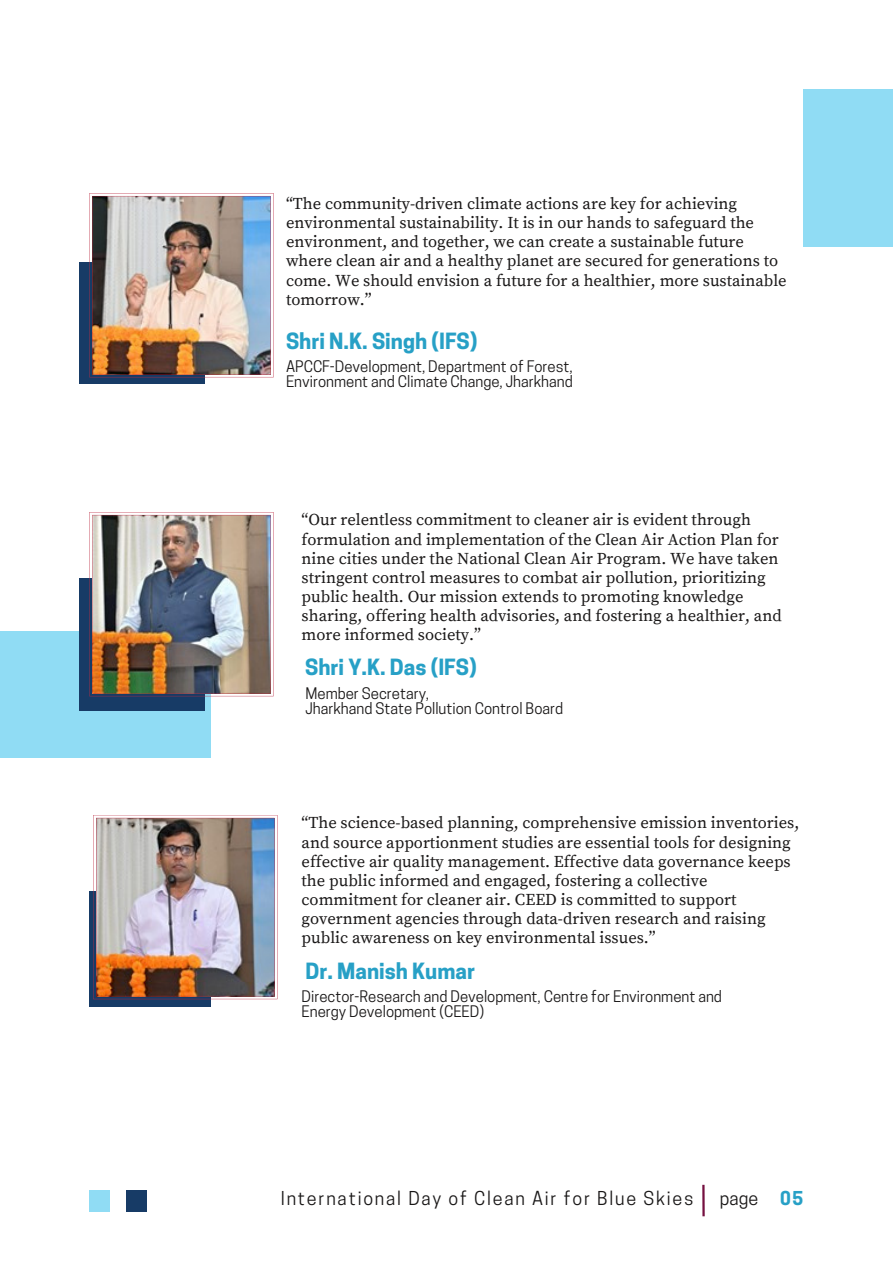
<style>
.page{position:relative;width:893px;height:1264px;background:#fff}
.page>*{position:absolute;margin:0;border:0;box-sizing:border-box;transform-origin:0 0}
.t1{font:700 21px "Cooper Hewitt";color:#27a0c6}
.t2{font:18px "Cooper Hewitt";letter-spacing:.1em;color:#191717}
.t3{font:700 18px "Cooper Hewitt";color:#27a0c6}
.t4{font:16.5px/19px "Source Serif Pro";color:#191717}
.t5{font:15px/14.5px "Cooper Hewitt";color:#191717}
</style>
<div class="page">
<hr style="left:702px;top:1184px;width:2px;height:32px;background:#751040">
<div style="left:127px;top:1189px;width:20px;height:22px;background:#173b66"></div>
<div style="left:89px;top:1189px;width:21px;height:22px;background:#90dcf4"></div>
<div style="left:79px;top:262px;width:126px;height:122px;background:#173b66"></div>
<div style="left:0;top:631px;width:211px;height:127px;background:#90dcf4"></div>
<div style="left:79px;top:577px;width:126px;height:133px;background:#173b66"></div>
<div style="left:89px;top:891px;width:122px;height:116px;background:#173b66"></div>
<div style="left:803px;top:89px;width:89px;height:157px;background:#90dcf4"></div>
<img style="left:89px;top:193px;width:184px;height:184px">
<img style="left:89px;top:512px;width:184px;height:184px">
<img style="left:93px;top:815px;width:184px;height:184px">
<p class="t4" style="left:286px;top:195px;width:502px">“The community-driven climate actions are key for achieving environmental sustainability. It is in our hands to safeguard the environment, and together, we can create a sustainable future where clean air and a healthy planet are secured for generations to come. We should envision a future for a healthier, more sustainable tomorrow.”</p>
<p class="t1" style="left:286px;top:333px;width:193px">Shri N.K. Singh (IFS)</p>
<p class="t5" style="left:286px;top:361px;width:288px">APCCF-Development, Department of Forest,<br>Environment and Climate Change, Jharkhand</p>
<p class="t4" style="left:301px;top:511px;width:481px">“Our relentless commitment to cleaner air is evident through formulation and implementation of the Clean Air Action Plan for nine cities under the National Clean Air Program. We have taken stringent control measures to combat air pollution, prioritizing public health. Our mission extends to promoting knowledge sharing, offering health advisories, and fostering a healthier, and more informed society.”</p>
<p class="t1" style="left:305px;top:659px;width:173px">Shri Y.K. Das (IFS)</p>
<p class="t5" style="left:305px;top:688px;width:125px">Member Secretary,</p>
<p class="t5" style="left:305px;top:702px;width:259px">Jharkhand State Pollution Control Board</p>
<p class="t4" style="left:301px;top:814px;width:499px">“The science-based planning, comprehensive emission inventories, and source apportionment studies are essential tools for designing effective air quality management. Effective data governance keeps the public informed and engaged, fostering a collective commitment for cleaner air. CEED is committed to support government agencies through data-driven research and raising public awareness on key environmental issues.”</p>
<p class="t1" style="left:305px;top:963px;width:171px">Dr. Manish Kumar</p>
<p class="t5" style="left:301px;top:990px;width:422px">Director-Research and Development, Centre for Environment and<br>Energy Development (CEED)</p>
<p class="t2" style="left:281px;top:1191px;width:414px">International Day of Clean Air for Blue Skies</p>
<p class="t2" style="left:720px;top:1191px;width:40px">page</p>
<p class="t3" style="left:780px;top:1191px;width:25px">05</p>
</div>
